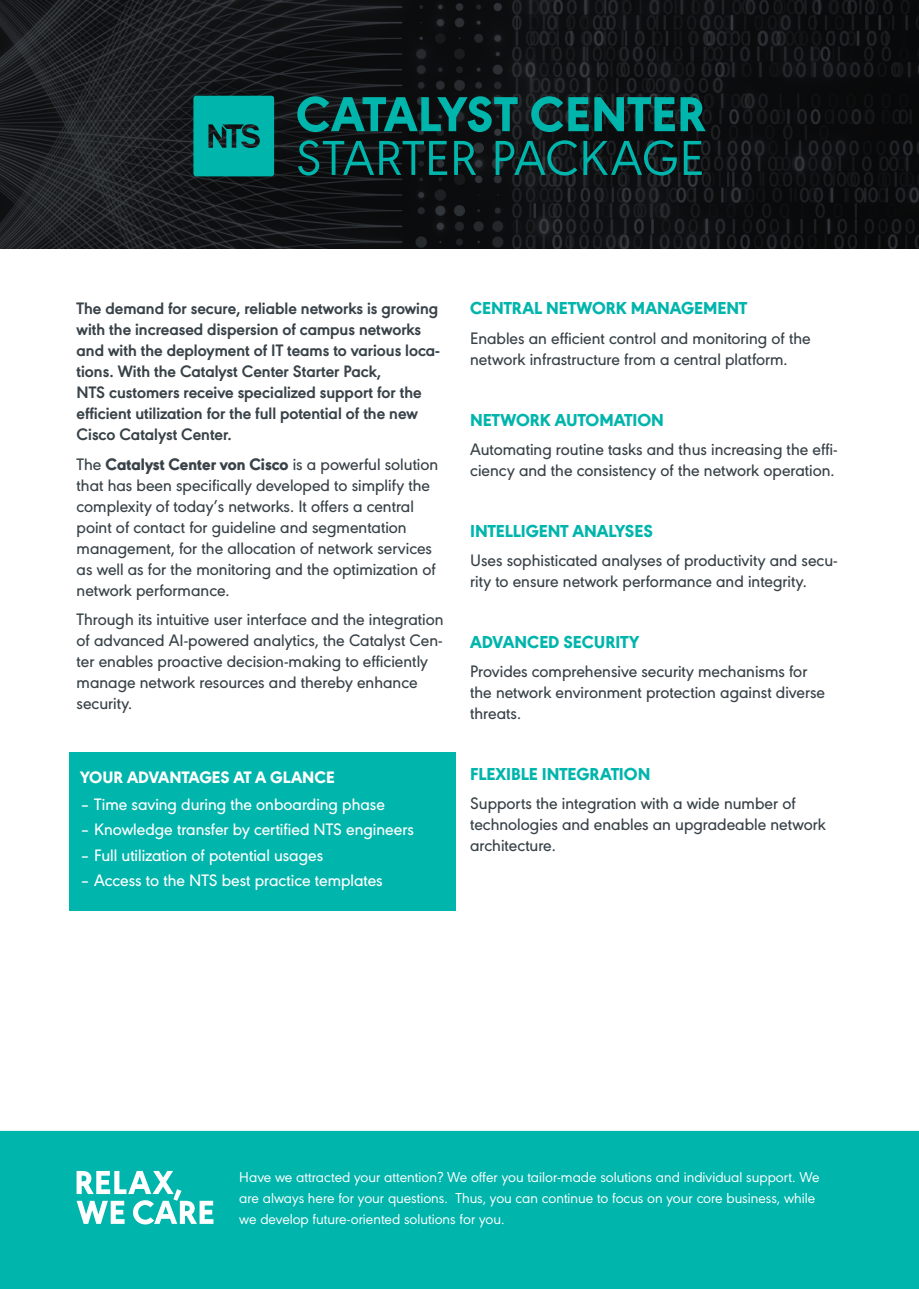
<style>
.page{position:relative;width:919px;height:1289px;background:#fff}
.page>*{position:absolute;margin:0;border:0;box-sizing:border-box;transform-origin:0 0}
.t1{font:800 51px/43.7px "URW Geometric";letter-spacing:.015em;color:#00b5ac}
.Fließtext{font:800 18px "URW Geometric";color:#00b5ac}
.Fließtext-2{font:500 17.25px/21px "URW Geometric";color:#384248}
.Fließtext-3{font:700 17.25px/21px "URW Geometric";color:#384248}
.Fließtext-4{font:500 17.25px "URW Geometric";color:#fff}
.Fließtext-5{font:800 17.25px "URW Geometric";color:#fff}
.Fließtext-6{font:15px/21px "URW Geometric";color:#fff}
.s1{font-weight:400}
.s2{font-weight:800}
</style>
<div class="page">
<div style="left:0;top:1130px;width:918px;height:158px;background:#00b5ac"></div>
<img style="left:0;top:0;width:918px;height:248px">
<svg style="left:77px;top:1170px;width:136px;height:54px"></svg>
<svg style="left:193px;top:96px;width:81px;height:80px;background:#02a49c"></svg>
<div style="left:69px;top:752px;width:387px;height:158px;background:#00b5ac"></div>
<p class="t1" style="left:296px;top:89px;width:411px">CATALYST CENTER<br><span class="s1">STARTER PACKAGE</span></p>
<p class="Fließtext-3" style="left:77px;top:296px;width:365px">The demand for secure, reliable networks is growing with the increased dispersion of campus networks and with the deployment of IT teams to various loca&shy;tions. With the Catalyst Center Starter Pack,<br>NTS customers receive specialized support for the efficient utilization for the full potential of the new Cisco Catalyst Center.</p>
<p class="Fließtext-2" style="left:77px;top:452px;width:363px">The <span class="s2">Catalyst Center von Cisco</span> is a powerful solution that has been specifically developed to simplify the complexity of today’s networks. It offers a central point of contact for guideline and segmentation management, for the allocation of network services as well as for the monitoring and the optimization of network performance.</p>
<p class="Fließtext-2" style="left:77px;top:607px;width:368px">Through its intuitive user interface and the integration of advanced AI-powered analytics, the Catalyst Cen&shy;ter enables proactive decision-making to efficiently manage network resources and thereby enhance security.</p>
<p class="Fließtext-5" style="left:80px;top:764px;width:256px">YOUR ADVANTAGES AT A GLANCE</p>
<p class="Fließtext-4" style="left:80px;top:791px;width:306px">– Time saving during the onboarding phase</p>
<p class="Fließtext-4" style="left:80px;top:817px;width:335px">– Knowledge transfer by certified NTS engineers</p>
<p class="Fließtext-4" style="left:80px;top:842px;width:244px">– Full utilization of potential usages</p>
<p class="Fließtext-4" style="left:80px;top:867px;width:304px">– Access to the NTS best practice templates</p>
<p class="Fließtext" style="left:470px;top:295px;width:278px">CENTRAL NETWORK MANAGEMENT</p>
<p class="Fließtext-2" style="left:470px;top:326px;width:342px">Enables an efficient control and monitoring of the network infrastructure from a central platform.</p>
<p class="Fließtext" style="left:470px;top:406px;width:195px">NETWORK AUTOMATION</p>
<p class="Fließtext-2" style="left:470px;top:437px;width:369px">Automating routine tasks and thus increasing the effi&shy;ciency and the consistency of the network operation.</p>
<p class="Fließtext" style="left:470px;top:517px;width:184px">INTELLIGENT ANALYSES</p>
<p class="Fließtext-2" style="left:470px;top:548px;width:369px">Uses sophisticated analyses of productivity and secu&shy;rity to ensure network performance and integrity.</p>
<p class="Fließtext" style="left:470px;top:628px;width:171px">ADVANCED SECURITY</p>
<p class="Fließtext-2" style="left:470px;top:659px;width:356px">Provides comprehensive security mechanisms for the network environment protection against diverse threats.</p>
<p class="Fließtext" style="left:470px;top:760px;width:182px">FLEXIBLE INTEGRATION</p>
<p class="Fließtext-2" style="left:470px;top:791px;width:357px">Supports the integration with a wide number of technologies and enables an upgradeable network architecture.</p>
<p class="Fließtext-6" style="left:239px;top:1165px;width:581px">Have we attracted your attention? We offer you tailor-made solutions and individual support. We are always here for your questions. Thus, you can continue to focus on your core business, while we develop future-oriented solutions for you.</p>
</div>
